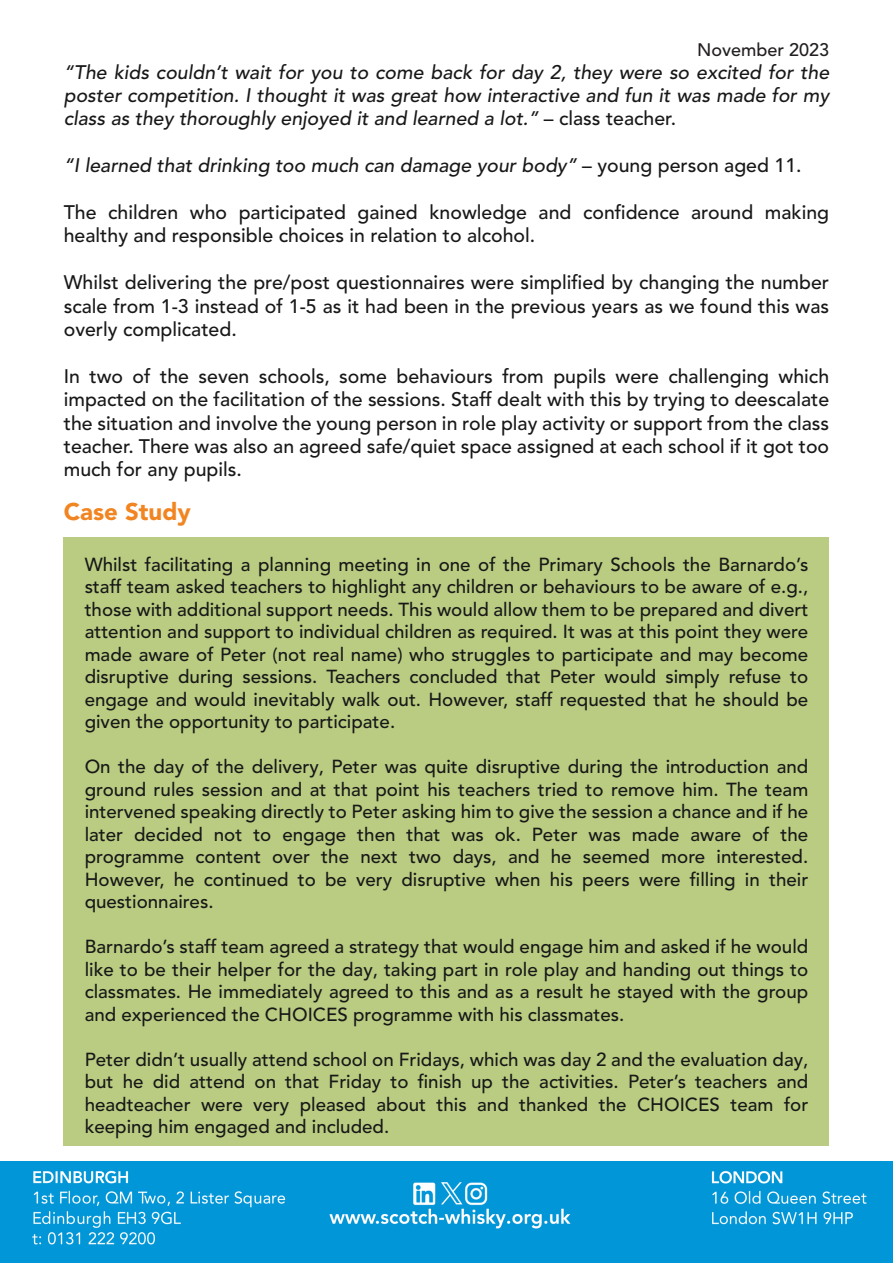
<style>
.page{position:relative;width:893px;height:1263px;background:#fff}
.page>*{position:absolute;margin:0;border:0;box-sizing:border-box;transform-origin:0 0}
.t1{font:900 24px "Avenir LT Pro";color:#f18521}
.t2{font:500 19.5px/23.4px "Avenir LT Pro";color:#181818;text-align:justify}
.t3{font:italic 500 19.5px/23.4px "Avenir LT Pro";color:#181818;text-align:justify}
.t4{font:500 18.75px/22.5px "Avenir LT Pro";color:#181818;text-align:justify}
.t5{font:500 18px "Avenir LT Pro";color:#231f20}
.s1{font-style:normal}
</style>
<div class="page">
<div style="left:64px;top:537px;width:765px;height:609px;background:#b9cc81"></div>
<img style="left:0;top:1161px;width:893px;height:102px">
<p class="t5" style="left:697px;top:42px;width:134px">November 2023</p>
<p class="t3" style="left:64px;top:62px;width:767px">“The kids couldn’t wait for you to come back for day 2, they were so excited for the poster competition. I thought it was great how interactive and fun it was made for my class as they thoroughly enjoyed it and learned a lot.” <span class="s1">– class teacher.</span></p>
<p class="t3" style="left:64px;top:155px;width:739px">“I learned that drinking too much can damage your body” <span class="s1">– young person aged 11.</span></p>
<p class="t2" style="left:64px;top:202px;width:767px">The children who participated gained knowledge and confidence around making healthy and responsible choices in relation to alcohol.</p>
<p class="t2" style="left:64px;top:272px;width:767px">Whilst delivering the pre/post questionnaires were simplified by changing the number scale from 1-3 instead of 1-5 as it had been in the previous years as we found this was overly complicated.</p>
<p class="t2" style="left:64px;top:366px;width:767px">In two of the seven schools, some behaviours from pupils were challenging which impacted on the facilitation of the sessions. Staff dealt with this by trying to deescalate the situation and involve the young person in role play activity or support from the class teacher. There was also an agreed safe/quiet space assigned at each school if it got too much for any pupils.</p>
<p class="t1" style="left:64px;top:502px;width:129px">Case Study</p>
<p class="t4" style="left:85px;top:555px;width:725px">Whilst facilitating a planning meeting in one of the Primary Schools the Barnardo’s staff team asked teachers to highlight any children or behaviours to be aware of e.g., those with additional support needs. This would allow them to be prepared and divert attention and support to individual children as required. It was at this point they were made aware of Peter (not real name) who struggles to participate and may become disruptive during sessions. Teachers concluded that Peter would simply refuse to engage and would inevitably walk out. However, staff requested that he should be given the opportunity to participate.</p>
<p class="t4" style="left:85px;top:757px;width:725px">On the day of the delivery, Peter was quite disruptive during the introduction and ground rules session and at that point his teachers tried to remove him. The team intervened speaking directly to Peter asking him to give the session a chance and if he later decided not to engage then that was ok. Peter was made aware of the programme content over the next two days, and he seemed more interested.<br>However, he continued to be very disruptive when his peers were filling in their questionnaires.</p>
<p class="t4" style="left:85px;top:937px;width:725px">Barnardo’s staff team agreed a strategy that would engage him and asked if he would like to be their helper for the day, taking part in role play and handing out things to classmates. He immediately agreed to this and as a result he stayed with the group and experienced the CHOICES programme with his classmates.</p>
<p class="t4" style="left:85px;top:1050px;width:725px">Peter didn’t usually attend school on Fridays, which was day 2 and the evaluation day, but he did attend on that Friday to finish up the activities. Peter’s teachers and headteacher were very pleased about this and thanked the CHOICES team for keeping him engaged and included.</p>
</div>
